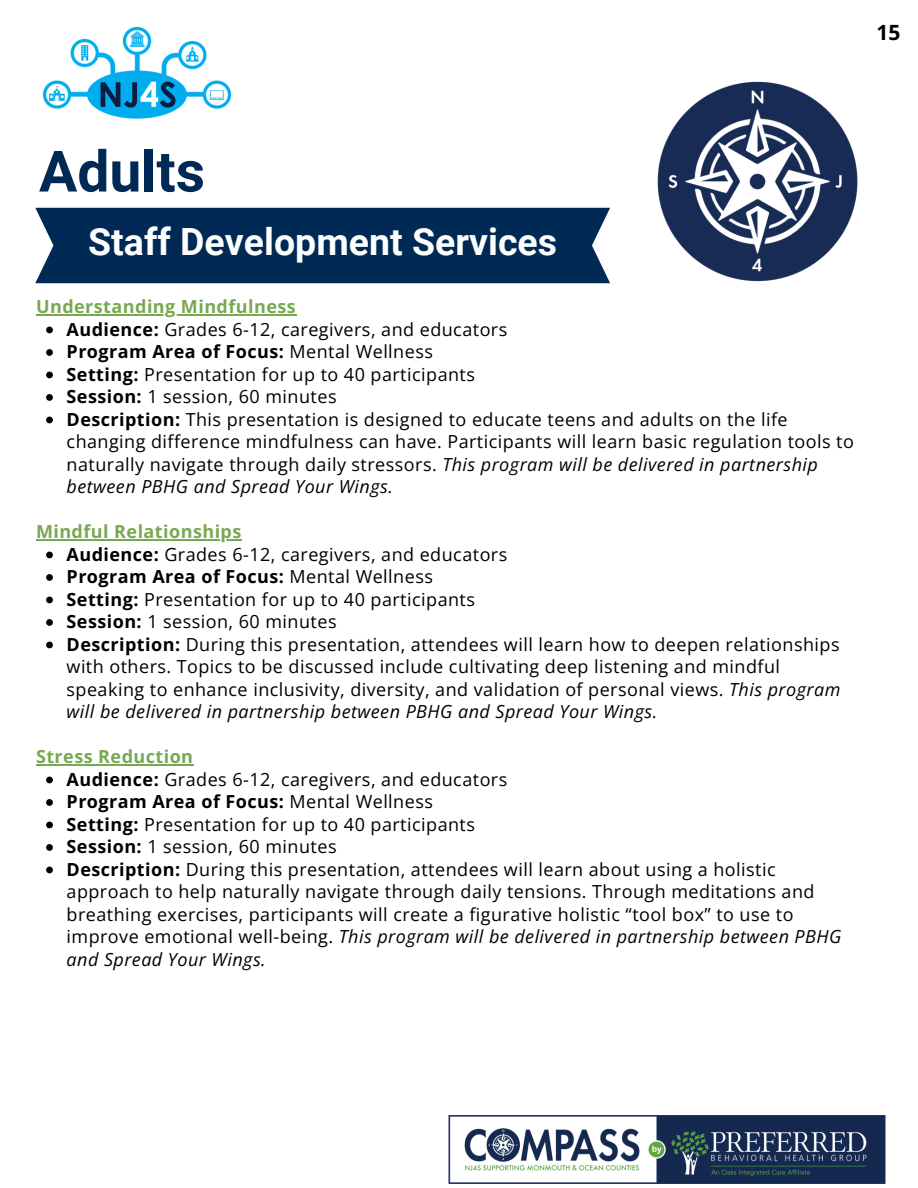
<style>
.page{position:relative;width:918px;height:1188px;background:#fff}
.page>*{position:absolute;margin:0;border:0;box-sizing:border-box;transform-origin:0 0}
.t1{font:700 57px "Roboto";color:#002955}
.t2{font:700 37.5px "Roboto";color:#fdfefe}
.t3{font:700 21px "Open Sans";color:#000}
.t4{font:18px/22.5px "Open Sans";letter-spacing:.025em;color:#000}
.t5{font:700 18px "Open Sans";letter-spacing:.025em;color:#000}
.t6{font:700 18px "Open Sans";letter-spacing:.025em;color:#78a852}
.s1{font-weight:700}
.s2{font-weight:400}
.s3{font-style:italic}
</style>
<div class="page">
<img style="left:42px;top:26px;width:190px;height:93px">
<div style="left:35px;top:208px;width:575px;height:75px;background:#002955"></div>
<hr style="left:36px;top:314px;width:260px;height:1px;background:#78a852">
<svg style="left:46px;top:327px;width:7px;height:6px"></svg>
<svg style="left:46px;top:349px;width:7px;height:7px"></svg>
<svg style="left:46px;top:372px;width:7px;height:6px"></svg>
<svg style="left:46px;top:394px;width:7px;height:7px"></svg>
<svg style="left:46px;top:417px;width:7px;height:6px"></svg>
<hr style="left:36px;top:539px;width:206px;height:1px;background:#78a852">
<svg style="left:46px;top:552px;width:7px;height:6px"></svg>
<svg style="left:46px;top:574px;width:7px;height:7px"></svg>
<svg style="left:46px;top:597px;width:7px;height:6px"></svg>
<svg style="left:46px;top:619px;width:7px;height:7px"></svg>
<svg style="left:46px;top:642px;width:7px;height:6px"></svg>
<hr style="left:36px;top:764px;width:158px;height:1px;background:#78a852">
<svg style="left:46px;top:777px;width:7px;height:6px"></svg>
<svg style="left:46px;top:799px;width:7px;height:7px"></svg>
<svg style="left:46px;top:822px;width:7px;height:6px"></svg>
<svg style="left:46px;top:844px;width:7px;height:7px"></svg>
<svg style="left:46px;top:867px;width:7px;height:6px"></svg>
<img style="left:448px;top:1115px;width:438px;height:69px">
<img style="left:657px;top:81px;width:201px;height:201px">
<p class="t3" style="left:877px;top:18px;width:25px">15</p>
<p class="t1" style="left:39px;top:139px;width:168px">Adults</p>
<p class="t2" style="left:88px;top:220px;width:470px">Staff Development Services</p>
<h1 class="t6" style="left:36px;top:294px;width:261px">Understanding Mindfulness</h1>
<p class="t4" style="left:67px;top:317px;width:442px"><span class="s1">Audience:</span> Grades 6-12, caregivers, and educators</p>
<h2 class="t5" style="left:67px;top:339px;width:368px">Program Area of Focus: <span class="s2">Mental Wellness</span></h2>
<h3 class="t4" style="left:67px;top:362px;width:410px"><span class="s1">Setting:</span> Presentation for up to 40 participants</h3>
<p class="t4" style="left:67px;top:385px;width:271px"><span class="s1">Session:</span> 1 session, 60 minutes</p>
<p class="t4" style="left:67px;top:407px;width:789px"><span class="s1">Description:</span> This presentation is designed to educate teens and adults on the life changing difference mindfulness can have. Participants will learn basic regulation tools to naturally navigate through daily stressors. <span class="s3">This program will be delivered in partnership between PBHG and Spread Your Wings.</span></p>
<p class="t6" style="left:36px;top:519px;width:207px">Mindful Relationships</p>
<p class="t4" style="left:67px;top:542px;width:442px"><span class="s1">Audience:</span> Grades 6-12, caregivers, and educators</p>
<p class="t5" style="left:67px;top:564px;width:368px">Program Area of Focus: <span class="s2">Mental Wellness</span></p>
<h3 class="t4" style="left:67px;top:587px;width:410px"><span class="s1">Setting:</span> Presentation for up to 40 participants</h3>
<p class="t4" style="left:67px;top:610px;width:271px"><span class="s1">Session:</span> 1 session, 60 minutes</p>
<p class="t4" style="left:67px;top:632px;width:775px"><span class="s1">Description:</span> During this presentation, attendees will learn how to deepen relationships with others. Topics to be discussed include cultivating deep listening and mindful speaking to enhance inclusivity, diversity, and validation of personal views. <span class="s3">This program will be delivered in partnership between PBHG and Spread Your Wings.</span></p>
<p class="t6" style="left:36px;top:744px;width:159px">Stress Reduction</p>
<p class="t4" style="left:67px;top:767px;width:442px"><span class="s1">Audience:</span> Grades 6-12, caregivers, and educators</p>
<p class="t5" style="left:67px;top:789px;width:368px">Program Area of Focus: <span class="s2">Mental Wellness</span></p>
<h3 class="t4" style="left:67px;top:812px;width:410px"><span class="s1">Setting:</span> Presentation for up to 40 participants</h3>
<p class="t4" style="left:67px;top:835px;width:271px"><span class="s1">Session:</span> 1 session, 60 minutes</p>
<p class="t4" style="left:67px;top:857px;width:776px"><span class="s1">Description:</span> During this presentation, attendees will learn about using a holistic approach to help naturally navigate through daily tensions. Through meditations and breathing exercises, participants will create a figurative holistic “tool box” to use to improve emotional well-being. <span class="s3">This program will be delivered in partnership between PBHG and Spread Your Wings.</span></p>
</div>
